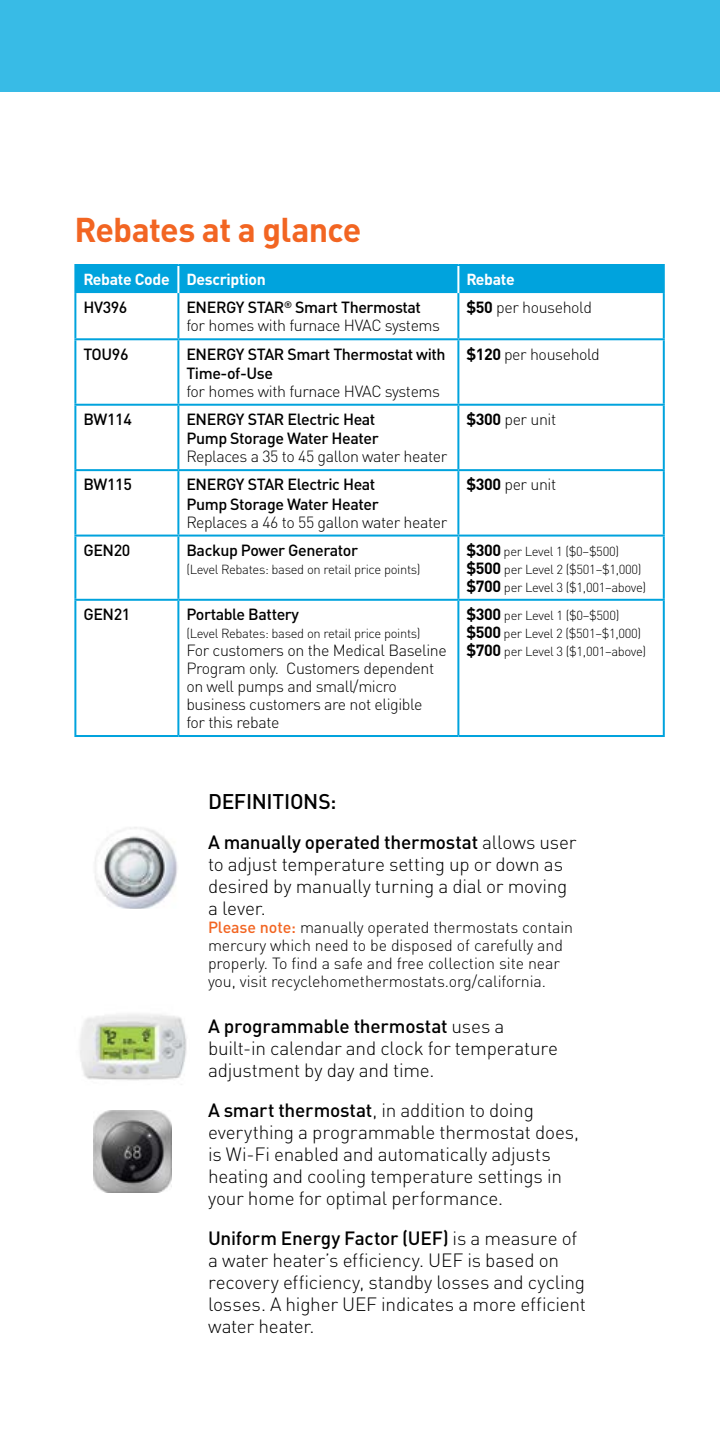
<style>
.page{position:relative;width:720px;height:1440px;background:#fff}
.page>*{position:absolute;margin:0;border:0;box-sizing:border-box;transform-origin:0 0}
.Chart_Header_17pt{font:700 34px "DIN Pro";letter-spacing:-.025em;color:#f26522}
.Def_header{font:500 21px "DIN Pro";letter-spacing:-.015em;color:#000}
.Body_Text_Light{font:300 19px/22px "DIN Pro";letter-spacing:-.01em;color:#000}
.Table_Body_Light{font:300 16px/18px "DIN Pro";letter-spacing:-.025em;color:#000}
.Table_Body_Medium{font:500 16px/19.2px "DIN Pro";letter-spacing:-.025em;color:#000}
.Body_Text_Light_8pts{font:300 16px/18px "DIN Pro";letter-spacing:-.005em;color:#000}
.Table_Header_2_White{font:700 15.8px "DIN Pro";letter-spacing:-.02em;color:#fff}
.Table_Body_Light-2{font:300 13px "DIN Pro";letter-spacing:-.025em;color:#000}
.s1{font-weight:700}
.s2{font-weight:700;font-size:16px}
.s3{font-weight:500}
.s4{font-weight:500;color:#f26522}
</style>
<div class="page">
<div style="left:0;top:0;width:720px;height:92px;background:#38bbe6"></div>
<div style="left:76px;top:266px;width:587px;height:27px;background:#00a3dd"></div>
<hr style="left:74px;top:264px;width:104px;height:2px;background:#00a3dd">
<hr style="left:74px;top:266px;width:2px;height:27px;background:#00a3dd">
<hr style="left:178px;top:264px;width:280px;height:2px;background:#00a3dd">
<hr style="left:458px;top:264px;width:207px;height:2px;background:#00a3dd">
<hr style="left:663px;top:266px;width:2px;height:27px;background:#00a3dd">
<hr style="left:74px;top:293px;width:2px;height:45px;background:#00a3dd">
<hr style="left:177px;top:293px;width:2px;height:45px;background:#00a3dd">
<hr style="left:457px;top:293px;width:2px;height:45px;background:#00a3dd">
<hr style="left:663px;top:293px;width:2px;height:45px;background:#00a3dd">
<hr style="left:74px;top:338px;width:104px;height:2px;background:#00a3dd">
<hr style="left:74px;top:340px;width:2px;height:64px;background:#00a3dd">
<hr style="left:178px;top:338px;width:280px;height:2px;background:#00a3dd">
<hr style="left:177px;top:340px;width:2px;height:64px;background:#00a3dd">
<hr style="left:458px;top:338px;width:207px;height:2px;background:#00a3dd">
<hr style="left:457px;top:340px;width:2px;height:64px;background:#00a3dd">
<hr style="left:663px;top:340px;width:2px;height:64px;background:#00a3dd">
<hr style="left:74px;top:404px;width:104px;height:2px;background:#00a3dd">
<hr style="left:74px;top:406px;width:2px;height:63px;background:#00a3dd">
<hr style="left:178px;top:404px;width:280px;height:2px;background:#00a3dd">
<hr style="left:177px;top:406px;width:2px;height:63px;background:#00a3dd">
<hr style="left:458px;top:404px;width:207px;height:2px;background:#00a3dd">
<hr style="left:457px;top:406px;width:2px;height:63px;background:#00a3dd">
<hr style="left:663px;top:406px;width:2px;height:63px;background:#00a3dd">
<hr style="left:74px;top:469px;width:104px;height:2px;background:#00a3dd">
<hr style="left:74px;top:471px;width:2px;height:64px;background:#00a3dd">
<hr style="left:178px;top:469px;width:280px;height:2px;background:#00a3dd">
<hr style="left:177px;top:471px;width:2px;height:64px;background:#00a3dd">
<hr style="left:458px;top:469px;width:207px;height:2px;background:#00a3dd">
<hr style="left:457px;top:471px;width:2px;height:64px;background:#00a3dd">
<hr style="left:663px;top:471px;width:2px;height:64px;background:#00a3dd">
<hr style="left:74px;top:535px;width:104px;height:2px;background:#00a3dd">
<hr style="left:74px;top:537px;width:2px;height:62px;background:#00a3dd">
<hr style="left:178px;top:535px;width:280px;height:2px;background:#00a3dd">
<hr style="left:177px;top:537px;width:2px;height:62px;background:#00a3dd">
<hr style="left:458px;top:535px;width:207px;height:2px;background:#00a3dd">
<hr style="left:457px;top:537px;width:2px;height:62px;background:#00a3dd">
<hr style="left:663px;top:537px;width:2px;height:62px;background:#00a3dd">
<hr style="left:74px;top:599px;width:104px;height:2px;background:#00a3dd">
<hr style="left:74px;top:601px;width:2px;height:134px;background:#00a3dd">
<hr style="left:178px;top:599px;width:280px;height:2px;background:#00a3dd">
<hr style="left:177px;top:601px;width:2px;height:134px;background:#00a3dd">
<hr style="left:458px;top:599px;width:207px;height:2px;background:#00a3dd">
<hr style="left:457px;top:601px;width:2px;height:134px;background:#00a3dd">
<hr style="left:663px;top:601px;width:2px;height:134px;background:#00a3dd">
<hr style="left:74px;top:735px;width:104px;height:2px;background:#00a3dd">
<hr style="left:178px;top:735px;width:280px;height:2px;background:#00a3dd">
<hr style="left:458px;top:735px;width:207px;height:2px;background:#00a3dd">
<hr style="left:177px;top:266px;width:2px;height:27px;background:#fff">
<hr style="left:457px;top:266px;width:2px;height:27px;background:#fff">
<img style="left:95px;top:827px;width:83px;height:82px">
<img style="left:80px;top:1014px;width:107px;height:66px">
<img style="left:93px;top:1111px;width:79px;height:82px">
<h2 class="Chart_Header_17pt" style="left:74px;top:201px;width:289px">Rebates at a glance</h2>
<h3 class="Table_Header_2_White" style="left:83px;top:266px;width:88px">Rebate Code</h3>
<h3 class="Table_Header_2_White" style="left:186px;top:266px;width:81px">Description</h3>
<h3 class="Table_Header_2_White" style="left:466px;top:266px;width:50px">Rebate</h3>
<p class="Table_Body_Medium" style="left:83px;top:296px;width:46px">HV396</p>
<p class="Table_Body_Medium" style="left:186px;top:296px;width:236px">ENERGY STAR<sup>®</sup> Smart Thermostat</p>
<p class="Table_Body_Light" style="left:186px;top:315px;width:255px">for homes with furnace HVAC systems</p>
<p class="Table_Body_Light" style="left:466px;top:297px;width:127px"><span class="s1">$50</span> per household</p>
<p class="Table_Body_Medium" style="left:83px;top:342px;width:47px">TOU96</p>
<p class="Table_Body_Medium" style="left:186px;top:342px;width:261px">ENERGY STAR Smart Thermostat with<br>Time-of-Use</p>
<p class="Table_Body_Light" style="left:186px;top:381px;width:255px">for homes with furnace HVAC systems</p>
<p class="Table_Body_Medium" style="left:83px;top:408px;width:50px">BW114</p>
<p class="Table_Body_Medium" style="left:186px;top:408px;width:194px">ENERGY STAR Electric Heat<br>Pump Storage Water Heater</p>
<p class="Table_Body_Light" style="left:186px;top:446px;width:262px">Replaces a 35 to 45 gallon water heater</p>
<p class="Table_Body_Medium" style="left:83px;top:473px;width:50px">BW115</p>
<p class="Table_Body_Medium" style="left:186px;top:473px;width:194px">ENERGY STAR Electric Heat<br>Pump Storage Water Heater</p>
<p class="Table_Body_Light" style="left:186px;top:511px;width:262px">Replaces a 46 to 55 gallon water heater</p>
<p class="Table_Body_Medium" style="left:83px;top:539px;width:49px">GEN20</p>
<p class="Table_Body_Medium" style="left:186px;top:539px;width:173px">Backup Power Generator</p>
<p class="Table_Body_Light-2" style="left:186px;top:559px;width:236px">(Level Rebates: based on retail price points)</p>
<p class="Table_Body_Medium" style="left:83px;top:603px;width:49px">GEN21</p>
<p class="Table_Body_Medium" style="left:186px;top:603px;width:114px">Portable Battery</p>
<p class="Table_Body_Light-2" style="left:186px;top:623px;width:236px">(Level Rebates: based on retail price points)</p>
<p class="Table_Body_Light" style="left:186px;top:640px;width:262px">For customers on the Medical Baseline<br>Program only. Customers dependent on well pumps and small/micro business customers are not eligible<br>for this rebate</p>
<p class="Table_Body_Light" style="left:466px;top:343px;width:135px"><span class="s1">$120</span> per household</p>
<p class="Table_Body_Light" style="left:466px;top:409px;width:91px"><span class="s1">$300</span> per unit</p>
<p class="Table_Body_Light" style="left:466px;top:474px;width:91px"><span class="s1">$300</span> per unit</p>
<p class="Table_Body_Light-2" style="left:466px;top:541px;width:154px"><span class="s2">$300</span> per Level 1 ($0–$500)</p>
<p class="Table_Body_Light-2" style="left:466px;top:559px;width:177px"><span class="s2">$500</span> per Level 2 ($501–$1,000)</p>
<p class="Table_Body_Light-2" style="left:466px;top:577px;width:181px"><span class="s2">$700</span> per Level 3 ($1,001–above)</p>
<p class="Table_Body_Light-2" style="left:466px;top:605px;width:155px"><span class="s2">$300</span> per Level 1 ($0–$500)</p>
<p class="Table_Body_Light-2" style="left:466px;top:623px;width:176px"><span class="s2">$500</span> per Level 2 ($501–$1,000)</p>
<p class="Table_Body_Light-2" style="left:466px;top:641px;width:181px"><span class="s2">$700</span> per Level 3 ($1,001–above)</p>
<h3 class="Def_header" style="left:208px;top:784px;width:130px">DEFINITIONS:</h3>
<p class="Body_Text_Light" style="left:208px;top:829px;width:370px"><span class="s3">A manually operated thermostat</span> allows user to adjust temperature setting up or down as desired by manually turning a dial or moving a lever.</p>
<p class="Body_Text_Light_8pts" style="left:208px;top:917px;width:367px"><span class="s4">Please note:</span> manually operated thermostats contain mercury which need to be disposed of carefully and properly. To find a safe and free collection site near you, visit recyclehomethermostats.org/california.</p>
<p class="Body_Text_Light" style="left:208px;top:1013px;width:352px"><span class="s3">A programmable thermostat</span> uses a built-in calendar and clock for temperature adjustment by day and time.</p>
<p class="Body_Text_Light" style="left:208px;top:1097px;width:373px"><span class="s3">A smart thermostat</span>, in addition to doing everything a programmable thermostat does, is Wi-Fi enabled and automatically adjusts heating and cooling temperature settings in your home for optimal performance.</p>
<p class="Body_Text_Light" style="left:208px;top:1225px;width:379px"><span class="s3">Uniform Energy Factor (UEF)</span> is a measure of a water heater’s efficiency. UEF is based on recovery efficiency, standby losses and cycling losses. A higher UEF indicates a more efficient water heater.</p>
</div>
